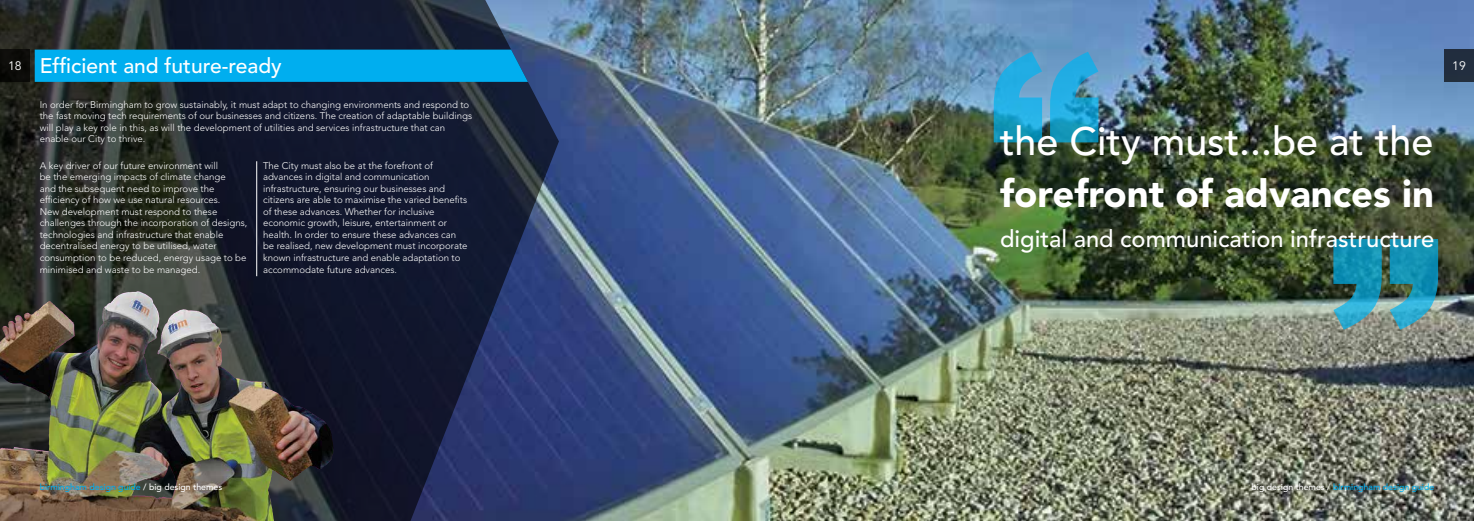
<style>
.page{position:relative;width:1474px;height:521px;background:#fff}
.page>*{position:absolute;margin:0;border:0;box-sizing:border-box;transform-origin:0 0}
.t1{font:900 227.5px "Arial";color:#00b3f0}
.t2{font:500 39.38px "Avenir";color:#fff}
.t3{font:900 38.24px "Avenir";color:#fff}
.t4{font:500 23.71px "Avenir";color:#fff}
.t5{font:500 21px "Avenir";color:#fff}
.t6{font:12.25px "Avenir";color:#fff}
.t7{font:300 9.62px/11.5px "Avenir LT Std";color:#fff}
.t8{font:500 8.75px "Avenir";color:#00aeef}
.s1{color:#fff}
</style>
<div class="page">
<img style="left:559px;top:0;width:914px;height:521px">
<img style="left:0;top:0;width:559px;height:521px">
<div style="left:35px;top:50px;width:493px;height:32px;background:#00aeef"></div>
<div style="left:1444px;top:50px;width:29px;height:32px;background:#212d3e"></div>
<div style="left:0;top:50px;width:30px;height:32px;background:#0c0c09"></div>
<hr style="left:256px;top:161px;width:1px;height:115px;background:#fff">
<img style="left:54px;top:291px;width:83px;height:62px">
<p class="t6" style="left:8px;top:59px;width:15px">18</p>
<h1 class="t1" style="left:987px;top:-29px;width:115px">“</h1>
<h3 class="t5" style="left:40px;top:54px;width:243px">Efficient and future-ready</h3>
<p class="t7" style="left:40px;top:99px;width:434px">In order for Birmingham to grow sustainably, it must adapt to changing environments and respond to the fast moving tech requirements of our businesses and citizens. The creation of adaptable buildings will play a key role in this, as will the development of utilities and services infrastructure that can enable our City to thrive.</p>
<h2 class="t2" style="left:1000px;top:119px;width:435px">the City must...be at the</h2>
<p class="t7" style="left:40px;top:159px;width:209px">A key driver of our future environment will<br>be the emerging impacts of climate change<br>and the subsequent need to improve the efficiency of how we use natural resources.<br>New development must respond to these challenges through the incorporation of designs, technologies and infrastructure that enable decentralised energy to be utilised, water consumption to be reduced, energy usage to be minimised and waste to be managed.</p>
<p class="t7" style="left:263px;top:159px;width:206px">The City must also be at the forefront of advances in digital and communication infrastructure, ensuring our businesses and citizens are able to maximise the varied benefits of these advances. Whether for inclusive economic growth, leisure, entertainment or health. In order to ensure these advances can be realised, new development must incorporate known infrastructure and enable adaptation to accommodate future advances.</p>
<h3 class="t3" style="left:1000px;top:170px;width:435px">forefront of advances in</h3>
<h3 class="t4" style="left:1000px;top:225px;width:436px">digital and communication infrastructure</h3>
<h1 class="t1" style="left:1444px;top:410px;width:115px;rotate:-180deg">“</h1>
<p class="t6" style="left:1452px;top:59px;width:15px">19</p>
<p class="t8" style="left:40px;top:482px;width:184px">birmingham design guide <span class="s1">/ big design themes</span></p>
<p class="t8" style="left:1251px;top:482px;width:184px"><span class="s1">big design themes /</span> birmingham design guide</p>
</div>
